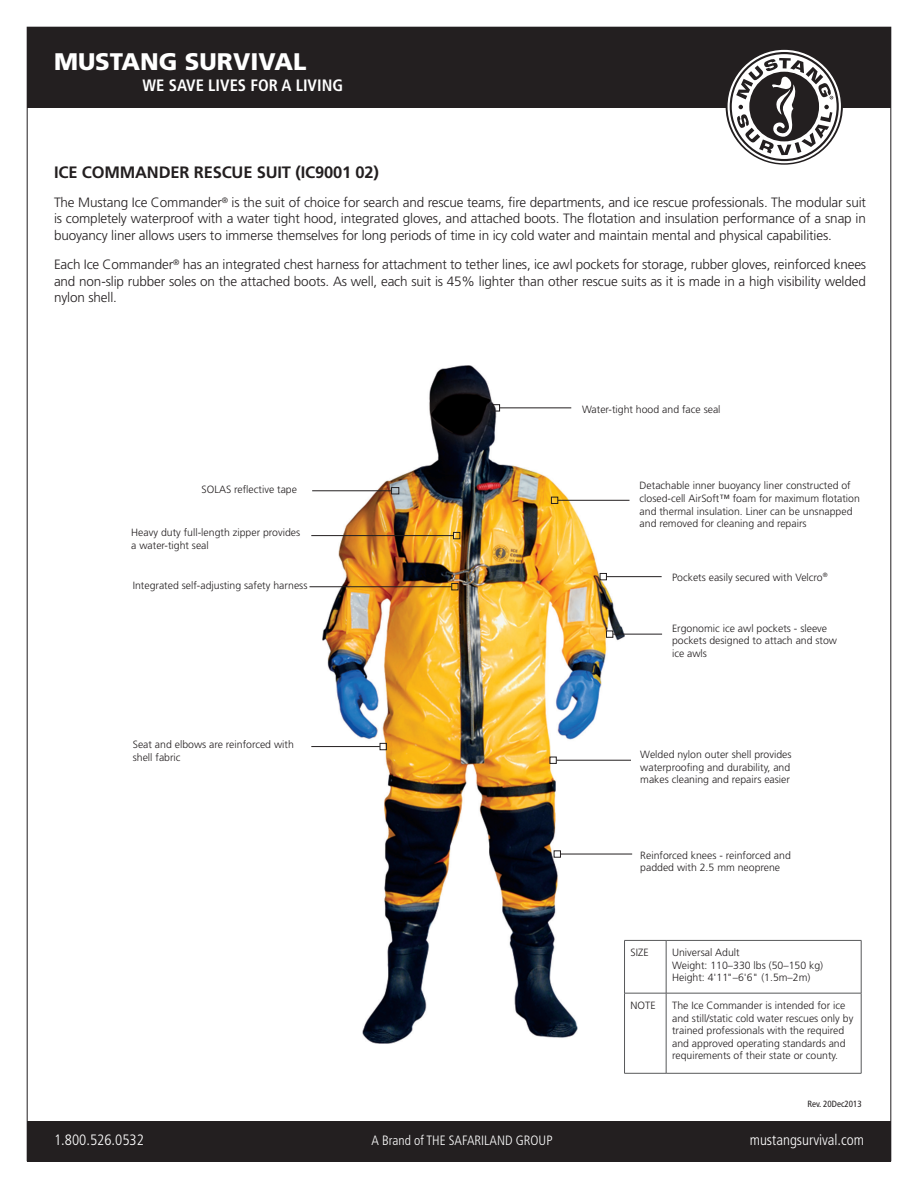
<style>
.page{position:relative;width:918px;height:1188px;background:#fff}
.page>*{position:absolute;margin:0;border:0;box-sizing:border-box;transform-origin:0 0}
.t1{font:900 24px "Frutiger";color:#fff}
.t2{font:700 16.5px "Frutiger";letter-spacing:-.01em;color:#231f20}
.t3{font:700 condensed 16.5px "Frutiger";color:#fff}
.t4{font:300 condensed 15px "Frutiger";color:#fff}
.t5{font:300 13.5px/16.2px "Frutiger";letter-spacing:-.01em;color:#231f20;text-align:justify}
.t6{font:300 condensed 13.5px "Frutiger";color:#fff}
.t7{font:300 10.5px/12.6px "Frutiger";color:#231f20}
.t8{font:condensed 9px "Frutiger";color:#231f20}
</style>
<div class="page">
<div style="left:27px;top:1121px;width:864px;height:41px;background:#231f20"></div>
<div style="left:27px;top:27px;width:864px;height:81px;background:#231f20"></div>
<svg style="left:728px;top:50px;width:113px;height:113px"></svg>
<img style="left:322px;top:365px;width:302px;height:679px">
<div style="left:391px;top:487px;width:8px;height:7px;border:1px solid #231f20"></div>
<hr style="left:312px;top:491px;width:79px;height:1px;background:#231f20">
<div style="left:493px;top:404px;width:7px;height:7px;border:1px solid #231f20"></div>
<hr style="left:500px;top:408px;width:71px;height:1px;background:#231f20">
<div style="left:550px;top:757px;width:6px;height:7px;border:1px solid #231f20"></div>
<hr style="left:556px;top:760px;width:75px;height:1px;background:#231f20">
<div style="left:452px;top:583px;width:6px;height:7px;border:1px solid #231f20"></div>
<hr style="left:310px;top:586px;width:142px;height:1px;background:#231f20">
<div style="left:600px;top:573px;width:7px;height:7px;border:1px solid #231f20"></div>
<hr style="left:607px;top:576px;width:55px;height:1px;background:#231f20">
<div style="left:606px;top:631px;width:7px;height:7px;border:1px solid #231f20"></div>
<hr style="left:613px;top:634px;width:49px;height:1px;background:#231f20">
<div style="left:551px;top:497px;width:7px;height:7px;border:1px solid #231f20"></div>
<hr style="left:558px;top:500px;width:72px;height:1px;background:#231f20">
<div style="left:554px;top:851px;width:7px;height:6px;border:1px solid #231f20"></div>
<hr style="left:561px;top:854px;width:71px;height:1px;background:#231f20">
<div style="left:380px;top:743px;width:7px;height:7px;border:1px solid #231f20"></div>
<hr style="left:311px;top:746px;width:69px;height:1px;background:#231f20">
<div style="left:453px;top:532px;width:7px;height:7px;border:1px solid #231f20"></div>
<hr style="left:311px;top:535px;width:142px;height:1px;background:#231f20">
<hr style="left:624px;top:940px;width:42px;height:1px;background:#57585a">
<hr style="left:624px;top:941px;width:1px;height:52px;background:#57585a">
<hr style="left:666px;top:940px;width:195px;height:1px;background:#57585a">
<hr style="left:666px;top:941px;width:1px;height:52px;background:#57585a">
<hr style="left:861px;top:941px;width:1px;height:52px;background:#57585a">
<hr style="left:624px;top:993px;width:42px;height:1px;background:#57585a">
<hr style="left:624px;top:993px;width:1px;height:80px;background:#57585a">
<hr style="left:666px;top:993px;width:195px;height:1px;background:#57585a">
<hr style="left:666px;top:993px;width:1px;height:80px;background:#57585a">
<hr style="left:861px;top:993px;width:1px;height:80px;background:#57585a">
<hr style="left:624px;top:1073px;width:42px;height:1px;background:#57585a">
<hr style="left:666px;top:1073px;width:195px;height:1px;background:#57585a">
<h1 class="t1" style="left:54px;top:47px;width:254px">MUSTANG SURVIVAL</h1>
<h2 class="t3" style="left:143px;top:75px;width:202px">WE SAVE LIVES FOR A LIVING</h2>
<h2 class="t2" style="left:54px;top:162px;width:327px">ICE COMMANDER RESCUE SUIT (IC9001 02)</h2>
<p class="t5" style="left:54px;top:194px;width:814px">The Mustang Ice Commander<sup>®</sup> is the suit of choice for search and rescue teams, fire departments, and ice rescue professionals. The modular suit is completely waterproof with a water tight hood, integrated gloves, and attached boots. The flotation and insulation performance of a snap in buoyancy liner allows users to immerse themselves for long periods of time in icy cold water and maintain mental and physical capabilities.</p>
<p class="t5" style="left:54px;top:257px;width:814px">Each Ice Commander<sup>®</sup> has an integrated chest harness for attachment to tether lines, ice awl pockets for storage, rubber gloves, reinforced knees and non-slip rubber soles on the attached boots. As well, each suit is 45% lighter than other rescue suits as it is made in a high visibility welded nylon shell.</p>
<p class="t7" style="left:202px;top:483px;width:97px">SOLAS reflective tape</p>
<p class="t7" style="left:131px;top:526px;width:170px">Heavy duty full-length zipper provides a water-tight seal</p>
<p class="t7" style="left:133px;top:579px;width:176px">Integrated self-adjusting safety harness</p>
<p class="t7" style="left:133px;top:738px;width:163px">Seat and elbows are reinforced with shell fabric</p>
<p class="t7" style="left:582px;top:403px;width:140px">Water-tight hood and face seal</p>
<p class="t7" style="left:640px;top:480px;width:222px">Detachable inner buoyancy liner constructed of closed-cell AirSoft™ foam for maximum flotation and thermal insulation. Liner can be unsnapped and removed for cleaning and repairs</p>
<p class="t7" style="left:672px;top:571px;width:157px">Pockets easily secured with Velcro<sup>®</sup></p>
<p class="t7" style="left:672px;top:622px;width:167px">Ergonomic ice awl pockets - sleeve pockets designed to attach and stow ice awls</p>
<p class="t7" style="left:640px;top:748px;width:153px">Welded nylon outer shell provides waterproofing and durability, and makes cleaning and repairs easier</p>
<p class="t7" style="left:640px;top:849px;width:152px">Reinforced knees - reinforced and padded with 2.5 mm neoprene</p>
<p class="t7" style="left:631px;top:946px;width:20px">SIZE</p>
<p class="t7" style="left:672px;top:946px;width:152px">Universal Adult<br>Weight: 110–330 lbs (50–150 kg)<br>Height: 4'11"–6'6" (1.5m–2m)</p>
<p class="t7" style="left:631px;top:999px;width:27px">NOTE</p>
<p class="t7" style="left:672px;top:999px;width:183px">The Ice Commander is intended for ice and still/static cold water rescues only by trained professionals with the required and approved operating standards and requirements of their state or county.</p>
<p class="t8" style="left:807px;top:1099px;width:56px">Rev. 20Dec2013</p>
<h3 class="t4" style="left:54px;top:1132px;width:91px">1.800.526.0532</h3>
<p class="t6" style="left:371px;top:1133px;width:183px">A Brand of THE SAFARILAND GROUP</p>
<h3 class="t4" style="left:750px;top:1132px;width:116px">mustangsurvival.com</h3>
</div>
